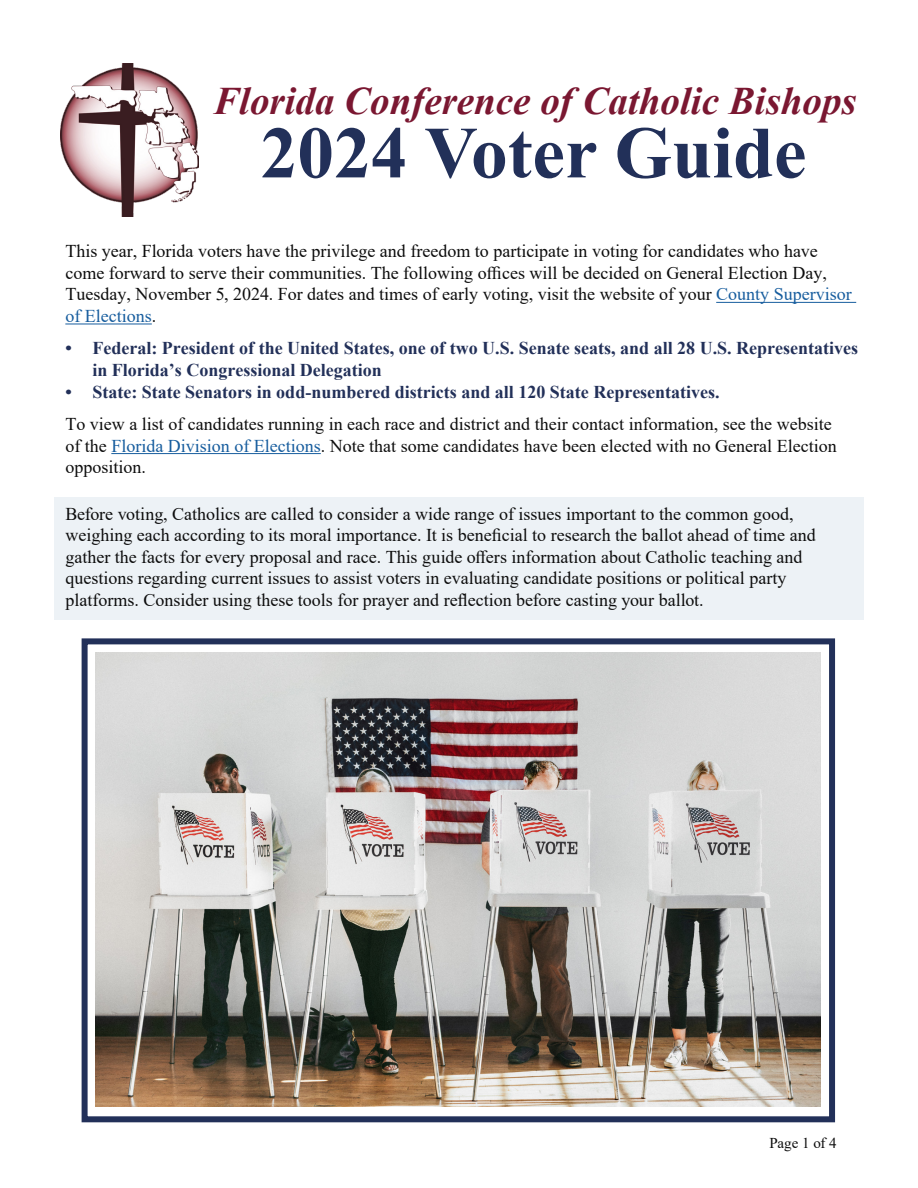
<style>
.page{position:relative;width:918px;height:1188px;background:#fff}
.page>*{position:absolute;margin:0;border:0;box-sizing:border-box;transform-origin:0 0}
.t1{font:700 73.5px "Times New Roman";color:#223059}
.t2{font:italic 700 39px "Times New Roman";color:#7a1731}
.t3{font:18px/21.6px "Times New Roman";color:#0d0d0d}
.t4{font:700 18px/21.6px "Times New Roman";color:#223059}
.t5{font:15px "Times New Roman";letter-spacing:-.01em;color:#0d0d0d}
.s1{color:#175d9e}
</style>
<div class="page">
<div style="left:54px;top:497px;width:810px;height:123px;background:#edf2f6"></div>
<div style="left:82px;top:638px;width:753px;height:484px;border:6px solid #223059"></div>
<img style="left:61px;top:63px;width:137px;height:154px">
<hr style="left:716px;top:302px;width:140px;height:1px;background:#175d9e">
<hr style="left:65px;top:324px;width:87px;height:1px;background:#175d9e">
<hr style="left:111px;top:453px;width:210px;height:1px;background:#175d9e">
<img style="left:96px;top:653px;width:725px;height:453px">
<p class="t2" style="left:213px;top:73px;width:645px">Florida Conference of Catholic Bishops</p>
<p class="t1" style="left:261px;top:100px;width:547px">2024 Voter Guide</p>
<p class="t3" style="left:65px;top:240px;width:788px">This year, Florida voters have the privilege and freedom to participate in voting for candidates who have come forward to serve their communities. The following offices will be decided on General Election Day, Tuesday, November 5, 2024. For dates and times of early voting, visit the website of your <span class="s1">County Supervisor of Elections</span>.</p>
<p class="t4" style="left:92px;top:337px;width:767px;text-indent:-27px">• Federal: President of the United States, one of two U.S. Senate seats, and all 28 U.S. Representatives in Florida’s Congressional Delegation</p>
<p class="t4" style="left:65px;top:380px;width:656px">• State: State Senators in odd-numbered districts and all 120 State Representatives.</p>
<p class="t3" style="left:65px;top:413px;width:773px">To view a list of candidates running in each race and district and their contact information, see the website of the <span class="s1">Florida Division of Elections</span>. Note that some candidates have been elected with no General Election opposition.</p>
<p class="t3" style="left:65px;top:502px;width:752px">Before voting, Catholics are called to consider a wide range of issues important to the common good, weighing each according to its moral importance. It is beneficial to research the ballot ahead of time and gather the facts for every proposal and race. This guide offers information about Catholic teaching and questions regarding current issues to assist voters in evaluating candidate positions or political party platforms. Consider using these tools for prayer and reflection before casting your ballot.</p>
<p class="t5" style="left:769px;top:1132px;width:69px">Page 1 of 4</p>
</div>
